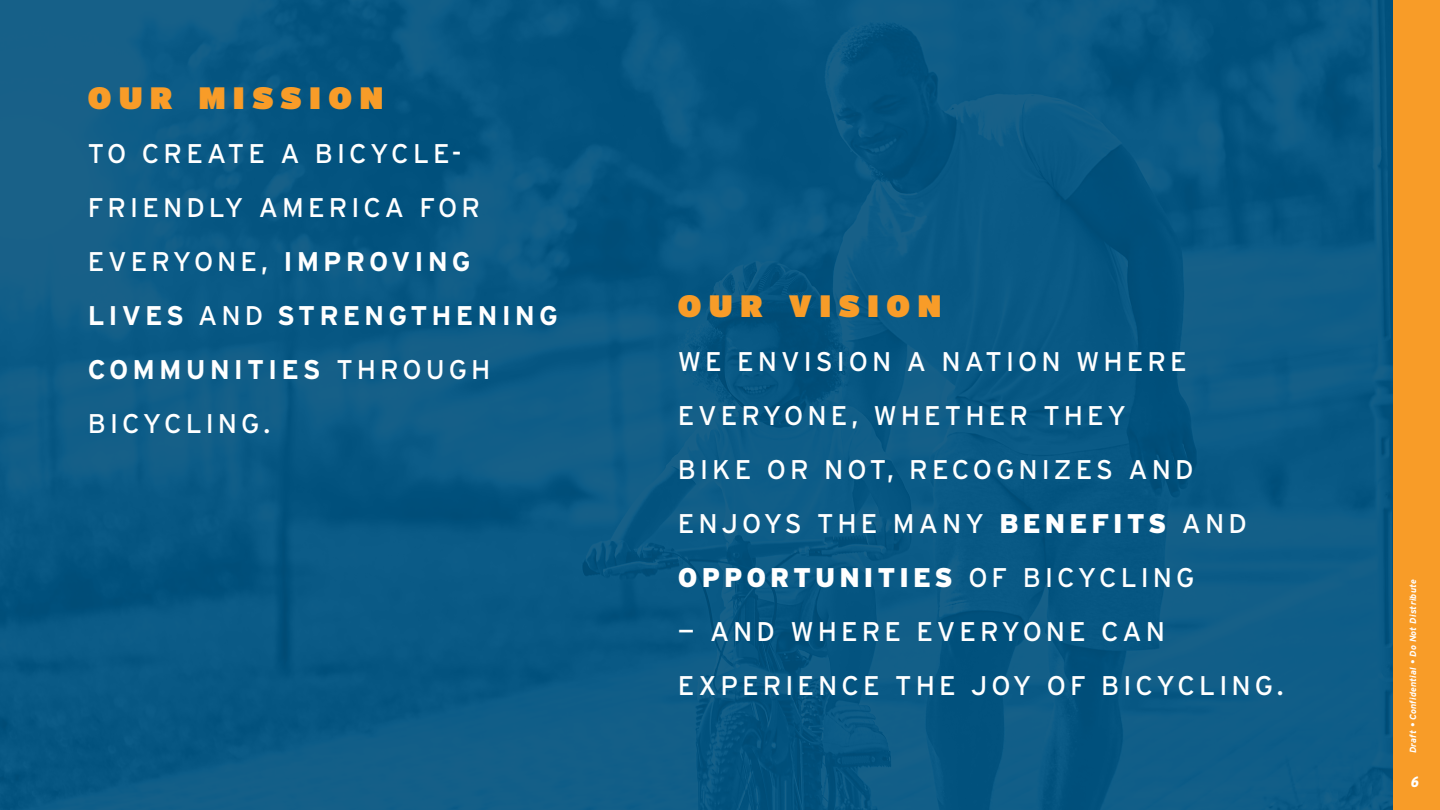
<style>
.page{position:relative;width:1440px;height:810px;background:#fff}
.page>*{position:absolute;margin:0;border:0;box-sizing:border-box;transform-origin:0 0}
.t1{font:900 30.9px "Interstate";letter-spacing:.25em;color:#f89c28}
.Med_Para{font:27px/54px "Interstate";letter-spacing:.15em;color:#fff}
.t2{font:italic 900 15px "Interstate Condensed";color:#fff}
.t3{font:italic 700 9px "Interstate";letter-spacing:.02em;color:#fff}
.s1{font-weight:700}
.s2{font-weight:900}
</style>
<div class="page">
<img style="left:0;top:0;width:1393px;height:810px">
<div style="left:1393px;top:0;width:47px;height:810px;background:#f89c28"></div>
<p class="t1" style="left:88px;top:79px;width:297px">OUR MISSION</p>
<p class="Med_Para" style="left:88px;top:127px;width:472px">TO CREATE A BICYCLE-<br>FRIENDLY AMERICA FOR<br>EVERYONE, <span class="s1">IMPROVING<br>LIVES</span> AND <span class="s1">STRENGTHENING<br>COMMUNITIES</span> THROUGH<br>BICYCLING.</p>
<p class="t1" style="left:678px;top:286px;width:265px">OUR VISION</p>
<p class="Med_Para" style="left:678px;top:334px;width:570px">WE ENVISION A NATION WHERE<br>EVERYONE, WHETHER THEY<br>BIKE OR NOT, RECOGNIZES AND<br>ENJOYS THE MANY <span class="s2">BENEFITS</span> AND<br><span class="s2">OPPORTUNITIES</span> OF BICYCLING</p>
<p class="Med_Para" style="left:678px;top:604px;width:607px">— AND WHERE EVERYONE CAN<br>EXPERIENCE THE JOY OF BICYCLING.</p>
<p class="t3" style="left:1408px;top:753px;width:175px;rotate:-90deg">Draft • Confidential • Do Not Distribute</p>
<p class="t2" style="left:1411px;top:773px;width:9px">6</p>
</div>
